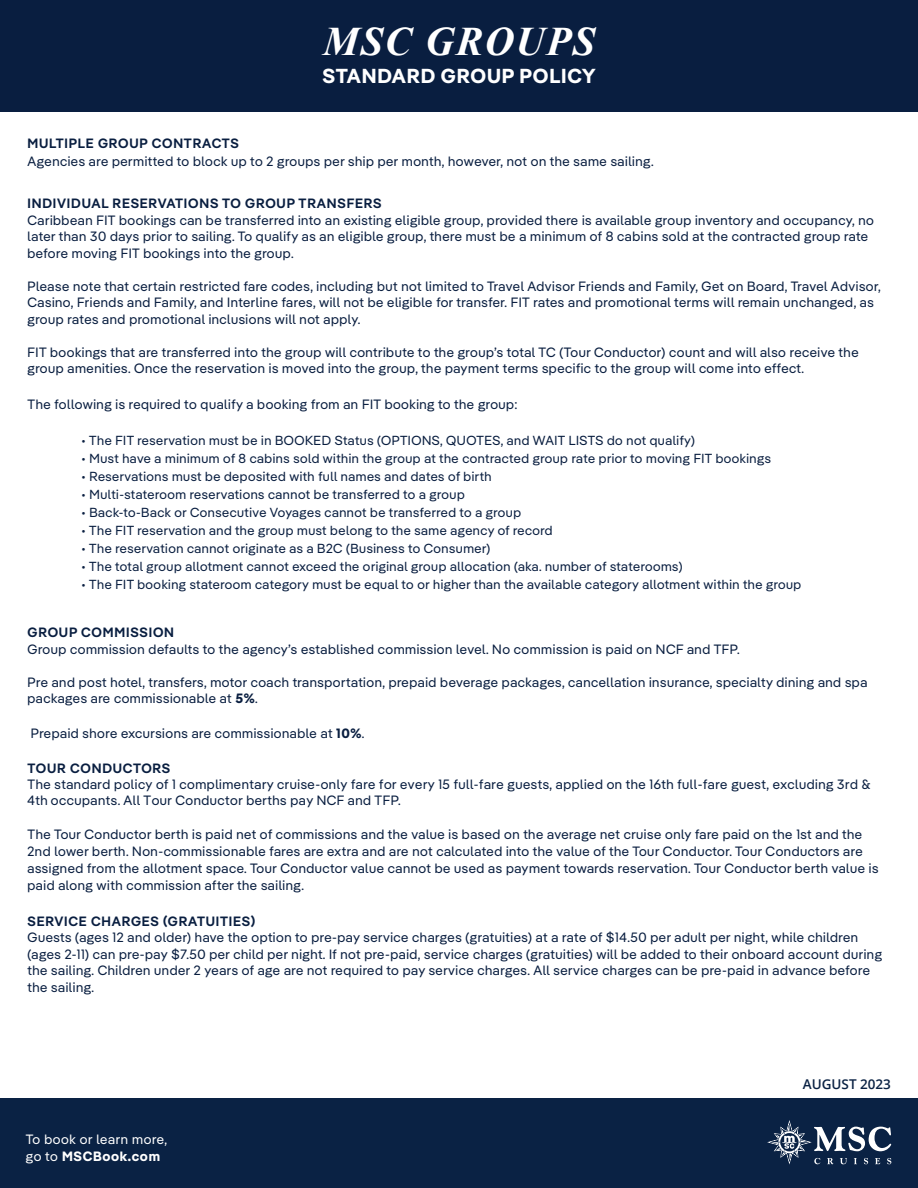
<style>
.page{position:relative;width:918px;height:1188px;background:#fff}
.page>*{position:absolute;margin:0;border:0;box-sizing:border-box;transform-origin:0 0}
.t1{font:italic 700 40.5px "Times New Roman";letter-spacing:.04em;color:#fff}
.t2{font:700 20.25px "MSC Pangea";letter-spacing:.04em;color:#fff}
.t3{font:13.5px/16.5px "MSC Pangea";letter-spacing:.04em;color:#091e40}
.t4{font:600 13.5px "MSC Pangea";letter-spacing:.06em;color:#091e40}
.t5{font:13.5px/16.2px "MSC Pangea";letter-spacing:.05em;color:#fff}
.t6{font:600 13.5px "Open Sans";color:#0a2244}
.t7{font:13.2px "MSC Pangea";letter-spacing:.04em;color:#091e40}
.s1{font-weight:700}
</style>
<div class="page">
<div style="left:0;top:1098px;width:918px;height:90px;background:#0a2244"></div>
<svg style="left:767px;top:1120px;width:124px;height:45px"></svg>
<div style="left:0;top:0;width:918px;height:111px;background:#091e40"></div>
<h1 class="t1" style="left:323px;top:13px;width:274px">MSC GROUPS</h1>
<h2 class="t2" style="left:323px;top:61px;width:275px">STANDARD GROUP POLICY</h2>
<p class="t4" style="left:28px;top:134px;width:213px">MULTIPLE GROUP CONTRACTS</p>
<p class="t3" style="left:28px;top:153px;width:628px">Agencies are permitted to block up to 2 groups per ship per month, however, not on the same sailing.</p>
<p class="t4" style="left:28px;top:194px;width:356px">INDIVIDUAL RESERVATIONS TO GROUP TRANSFERS</p>
<p class="t3" style="left:28px;top:211px;width:848px">Caribbean FIT bookings can be transferred into an existing eligible group, provided there is available group inventory and occupancy, no later than 30 days prior to sailing. To qualify as an eligible group, there must be a minimum of 8 cabins sold at the contracted group rate before moving FIT bookings into the group.</p>
<p class="t3" style="left:28px;top:277px;width:855px">Please note that certain restricted fare codes, including but not limited to Travel Advisor Friends and Family, Get on Board, Travel Advisor,<br>Casino, Friends and Family, and Interline fares, will not be eligible for transfer. FIT rates and promotional terms will remain unchanged, as group rates and promotional inclusions will not apply.</p>
<p class="t3" style="left:28px;top:343px;width:833px">FIT bookings that are transferred into the group will contribute to the group’s total TC (Tour Conductor) count and will also receive the group amenities. Once the reservation is moved into the group, the payment terms specific to the group will come into effect.</p>
<p class="t3" style="left:28px;top:396px;width:492px">The following is required to qualify a booking from an FIT booking to the group:</p>
<p class="t7" style="left:82px;top:431px;width:615px">• The FIT reservation must be in BOOKED Status (OPTIONS, QUOTES, and WAIT LISTS do not qualify)</p>
<p class="t7" style="left:82px;top:449px;width:691px">• Must have a minimum of 8 cabins sold within the group at the contracted group rate prior to moving FIT bookings</p>
<p class="t7" style="left:82px;top:467px;width:411px">• Reservations must be deposited with full names and dates of birth</p>
<p class="t7" style="left:82px;top:485px;width:385px">• Multi-stateroom reservations cannot be transferred to a group</p>
<p class="t7" style="left:82px;top:503px;width:441px">• Back-to-Back or Consecutive Voyages cannot be transferred to a group</p>
<p class="t7" style="left:82px;top:521px;width:473px">• The FIT reservation and the group must belong to the same agency of record</p>
<p class="t7" style="left:82px;top:539px;width:410px">• The reservation cannot originate as a B2C (Business to Consumer)</p>
<p class="t7" style="left:82px;top:557px;width:602px">• The total group allotment cannot exceed the original group allocation (aka. number of staterooms)</p>
<p class="t7" style="left:82px;top:575px;width:721px">• The FIT booking stateroom category must be equal to or higher than the available category allotment within the group</p>
<p class="t4" style="left:28px;top:623px;width:148px">GROUP COMMISSION</p>
<p class="t3" style="left:28px;top:640px;width:714px">Group commission defaults to the agency’s established commission level. No commission is paid on NCF and TFP.</p>
<p class="t3" style="left:28px;top:673px;width:841px">Pre and post hotel, transfers, motor coach transportation, prepaid beverage packages, cancellation insurance, specialty dining and spa packages are commissionable at <span class="s1">5%</span>.</p>
<p class="t3" style="left:31px;top:724px;width:335px">Prepaid shore excursions are commissionable at <span class="s1">10%</span>.</p>
<p class="t4" style="left:28px;top:758px;width:144px">TOUR CONDUCTORS</p>
<p class="t3" style="left:28px;top:775px;width:844px">The standard policy of 1 complimentary cruise-only fare for every 15 full-fare guests, applied on the 16th full-fare guest, excluding 3rd &amp;<br>4th occupants. All Tour Conductor berths pay NCF and TFP.</p>
<p class="t3" style="left:28px;top:824px;width:852px;line-height:17px">The Tour Conductor berth is paid net of commissions and the value is based on the average net cruise only fare paid on the 1st and the 2nd lower berth. Non-commissionable fares are extra and are not calculated into the value of the Tour Conductor. Tour Conductors are assigned from the allotment space. Tour Conductor value cannot be used as payment towards reservation. Tour Conductor berth value is paid along with commission after the sailing.</p>
<p class="t4" style="left:28px;top:911px;width:229px">SERVICE CHARGES (GRATUITIES)</p>
<p class="t3" style="left:28px;top:928px;width:856px">Guests (ages 12 and older) have the option to pre-pay service charges (gratuities) at a rate of $14.50 per adult per night, while children (ages 2-11) can pre-pay $7.50 per child per night. If not pre-paid, service charges (gratuities) will be added to their onboard account during the sailing. Children under 2 years of age are not required to pay service charges. All service charges can be pre-paid in advance before the sailing.</p>
<p class="t5" style="left:26px;top:1131px;width:143px">To book or learn more, go to <span class="s1">MSCBook.com</span></p>
<p class="t6" style="left:803px;top:1075px;width:90px">AUGUST 2023</p>
</div>
